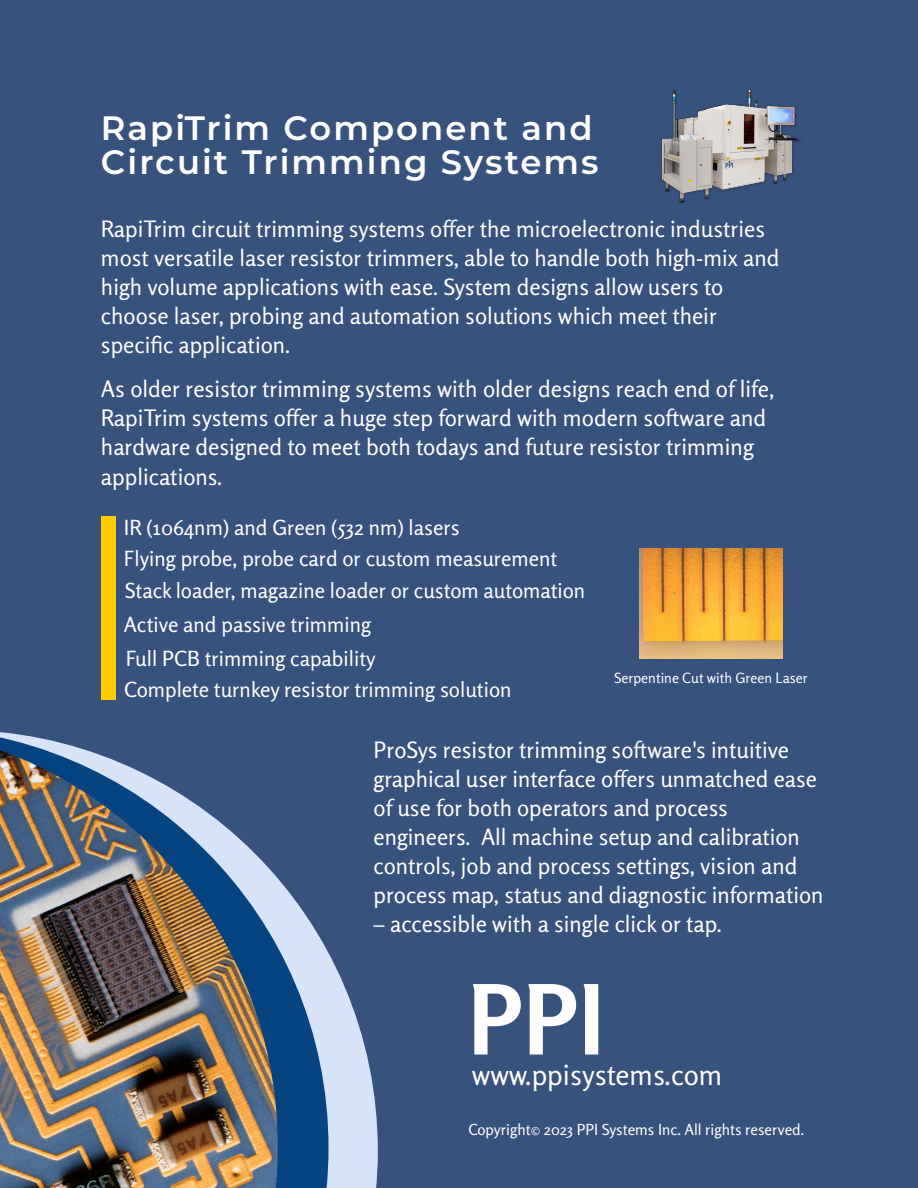
<style>
.page{position:relative;width:918px;height:1188px;background:#37527d}
.page>*{position:absolute;margin:0;border:0;box-sizing:border-box;transform-origin:0 0}
.t1{font:700 96.3px "Rosario";color:#fff}
.t2{font:600 33.75px/34.2px "Montserrat";letter-spacing:.06em;color:#fff}
.t3{font:28.2px "Rosario";color:#fff}
.t4{font:22.8px/29.1px "Rosario";color:#fff}
.t5{font:22.65px/29px "Rosario";color:#fff}
.t6{font:20.85px/31.7px "Rosario";color:#fff}
.t7{font:15.3px "Rosario";color:#fff}
.t8{font:14.25px "Rosario";color:#fff}
</style>
<div class="page">
<svg style="left:329px;top:954px;width:49px;height:234px;fill:#d7e4f8"></svg>
<svg style="left:278px;top:879px;width:51px;height:309px;background:#4d78a5"></svg>
<img style="left:0;top:732px;width:278px;height:456px">
<div style="left:101px;top:516px;width:15px;height:184px;background:#fecd01"></div>
<img style="left:639px;top:548px;width:144px;height:110px">
<img style="left:661px;top:89px;width:140px;height:115px">
<h2 class="t2" style="left:101px;top:110px;width:499px">RapiTrim Component and<br>Circuit Trimming Systems</h2>
<p class="t5" style="left:101px;top:214px;width:680px">RapiTrim circuit trimming systems offer the microelectronic industries most versatile laser resistor trimmers, able to handle both high-mix and high volume applications with ease. System designs allow users to choose laser, probing and automation solutions which meet their specific application.</p>
<p class="t4" style="left:101px;top:374px;width:675px">As older resistor trimming systems with older designs reach end of life, RapiTrim systems offer a huge step forward with modern software and hardware designed to meet both todays and future resistor trimming applications.</p>
<p class="t6" style="left:124px;top:511px;width:337px">IR (1064nm) and Green (532 nm) lasers</p>
<p class="t6" style="left:124px;top:543px;width:463px">Flying probe, probe card or custom measurement<br>Stack loader, magazine loader or custom automation</p>
<p class="t6" style="left:124px;top:609px;width:249px">Active and passive trimming</p>
<p class="t6" style="left:126px;top:643px;width:251px">Full PCB trimming capability</p>
<p class="t6" style="left:124px;top:674px;width:389px">Complete turnkey resistor trimming solution</p>
<p class="t8" style="left:614px;top:669px;width:195px">Serpentine Cut with Green Laser</p>
<p class="t5" style="left:374px;top:735px;width:451px">ProSys resistor trimming software's intuitive graphical user interface offers unmatched ease of use for both operators and process engineers. All machine setup and calibration controls, job and process settings, vision and process map, status and diagnostic information</p>
<p class="t5" style="left:374px;top:909px;width:350px">– accessible with a single click or tap.</p>
<h1 class="t1" style="left:468px;top:961px;width:138px">PPI</h1>
<p class="t3" style="left:472px;top:1058px;width:252px">www.ppisystems.com</p>
<p class="t7" style="left:468px;top:1121px;width:337px">Copyright© 2023 PPI Systems Inc. All rights reserved.</p>
</div>
